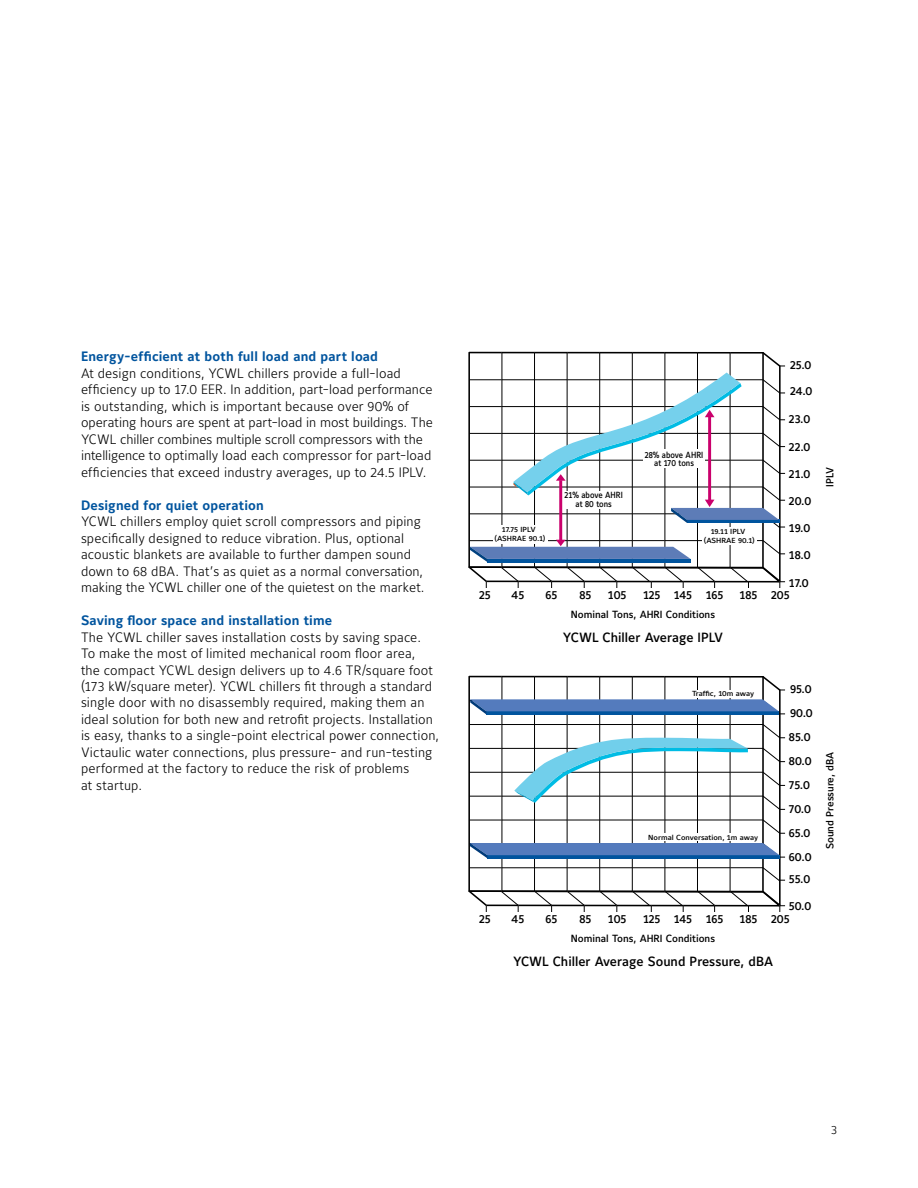
<style>
.page{position:relative;width:918px;height:1188px;background:#fff}
.page>*{position:absolute;margin:0;border:0;box-sizing:border-box;transform-origin:0 0}
.t1{font:300 13.5px/16.5px "Maurea Jci Lf ML";letter-spacing:.01em;color:#000}
.t2{font:700 13.5px "Maurea Jci Lf ML";letter-spacing:.01em;color:#00549e}
.t3{font:500 13.2px "Maurea Jci Lf ML";color:#000}
.t4{font:300 12px "Maurea Jci Lf ML";color:#000}
.t5{font:500 11.85px/24px "Maurea Jci Lf ML";color:#000}
.t6{font:500 10.35px "Maurea Jci Lf ML";color:#000}
.t7{font:500 8.85px/8.9px "Maurea Jci Lf ML";color:#000;text-align:center;scale:.9 1}
.t8{font:500 7.35px/8.9px "Maurea Jci Lf ML";letter-spacing:-.005em;color:#000;text-align:center;scale:1.08 1}
</style>
<div class="page">
<svg style="left:468px;top:675px;width:313px;height:215px"></svg>
<hr style="left:469px;top:700px;width:294px;height:1px;background:#000">
<hr style="left:469px;top:724px;width:294px;height:1px;background:#000">
<hr style="left:469px;top:748px;width:294px;height:1px;background:#000">
<hr style="left:469px;top:772px;width:294px;height:1px;background:#000">
<hr style="left:469px;top:796px;width:294px;height:1px;background:#000">
<hr style="left:469px;top:820px;width:294px;height:1px;background:#000">
<hr style="left:469px;top:844px;width:294px;height:1px;background:#000">
<hr style="left:469px;top:867px;width:294px;height:1px;background:#000">
<hr style="left:502px;top:677px;width:1px;height:215px;background:#000">
<hr style="left:534px;top:677px;width:1px;height:215px;background:#000">
<hr style="left:567px;top:677px;width:1px;height:215px;background:#000">
<hr style="left:599px;top:677px;width:1px;height:215px;background:#000">
<hr style="left:632px;top:677px;width:1px;height:215px;background:#000">
<hr style="left:665px;top:677px;width:1px;height:215px;background:#000">
<hr style="left:697px;top:677px;width:1px;height:215px;background:#000">
<hr style="left:730px;top:677px;width:1px;height:215px;background:#000">
<svg style="left:468px;top:890px;width:317px;height:22px"></svg>
<hr style="left:762px;top:677px;width:2px;height:215px;background:#000">
<svg style="left:470px;top:699px;width:315px;height:183px"></svg>
<div style="left:652px;top:833px;width:105px;height:8px;background:#fff"></div>
<div style="left:670px;top:690px;width:89px;height:8px;background:#fff"></div>
<svg style="left:468px;top:351px;width:313px;height:22px"></svg>
<hr style="left:502px;top:353px;width:1px;height:215px;background:#000">
<hr style="left:534px;top:353px;width:1px;height:215px;background:#000">
<hr style="left:567px;top:353px;width:1px;height:215px;background:#000">
<hr style="left:599px;top:353px;width:1px;height:215px;background:#000">
<hr style="left:632px;top:353px;width:1px;height:215px;background:#000">
<hr style="left:665px;top:353px;width:1px;height:215px;background:#000">
<hr style="left:697px;top:353px;width:1px;height:215px;background:#000">
<hr style="left:730px;top:353px;width:1px;height:215px;background:#000">
<hr style="left:762px;top:353px;width:2px;height:215px;background:#000">
<svg style="left:468px;top:373px;width:317px;height:215px"></svg>
<div style="left:563px;top:491px;width:63px;height:18px;background:#fff"></div>
<p class="t2" style="left:81px;top:348px;width:299px">Energy-efficient at both full load and part load</p>
<p class="t1" style="left:81px;top:364px;width:353px">At design conditions, YCWL chillers provide a full-load efficiency up to 17.0 EER. In addition, part-load performance is outstanding, which is important because over 90% of operating hours are spent at part-load in most buildings. The YCWL chiller combines multiple scroll compressors with the intelligence to optimally load each compressor for part-load efficiencies that exceed industry averages, up to 24.5 IPLV.</p>
<p class="t2" style="left:81px;top:497px;width:184px">Designed for quiet operation</p>
<p class="t1" style="left:81px;top:513px;width:345px">YCWL chillers employ quiet scroll compressors and piping specifically designed to reduce vibration. Plus, optional acoustic blankets are available to further dampen sound down to 68 dBA. That’s as quiet as a normal conversation, making the YCWL chiller one of the quietest on the market.</p>
<p class="t2" style="left:81px;top:612px;width:253px">Saving floor space and installation time</p>
<p class="t1" style="left:81px;top:628px;width:360px">The YCWL chiller saves installation costs by saving space.<br>To make the most of limited mechanical room floor area,<br>the compact YCWL design delivers up to 4.6 TR/square foot (173 kW/square meter). YCWL chillers fit through a standard single door with no disassembly required, making them an ideal solution for both new and retrofit projects. Installation is easy, thanks to a single-point electrical power connection, Victaulic water connections, plus pressure- and run-testing performed at the factory to reduce the risk of problems<br>at startup.</p>
<p class="t5" style="left:790px;top:353px;width:23px">25.0</p>
<p class="t5" style="left:790px;top:379px;width:24px">24.0</p>
<p class="t8" style="left:495px;top:525px;width:49px">17.75 IPLV (ASHRAE 90.1)</p>
<p class="t7" style="left:565px;top:491px;width:66px">21% above AHRI at 80 tons</p>
<p class="t7" style="left:645px;top:450px;width:67px">28% above AHRI at 170 tons</p>
<p class="t8" style="left:704px;top:527px;width:49px">19.11 IPLV (ASHRAE 90.1)</p>
<p class="t5" style="left:789px;top:407px;width:23px">23.0</p>
<p class="t5" style="left:789px;top:435px;width:23px">22.0</p>
<p class="t5" style="left:789px;top:462px;width:23px">21.0</p>
<p class="t5" style="left:789px;top:489px;width:24px">20.0</p>
<p class="t5" style="left:789px;top:516px;width:23px">19.0</p>
<p class="t5" style="left:789px;top:543px;width:23px">18.0</p>
<p class="t5" style="left:789px;top:571px;width:21px">17.0</p>
<p class="t5" style="left:479px;top:583px;width:13px">25</p>
<p class="t5" style="left:512px;top:583px;width:14px">45</p>
<p class="t5" style="left:545px;top:583px;width:13px">65</p>
<p class="t5" style="left:579px;top:583px;width:13px">85</p>
<p class="t5" style="left:608px;top:583px;width:20px">105</p>
<p class="t5" style="left:643px;top:583px;width:82px">125 145 165</p>
<p class="t5" style="left:740px;top:583px;width:51px">185 205</p>
<p class="t6" style="left:571px;top:608px;width:146px">Nominal Tons, AHRI Conditions</p>
<p class="t3" style="left:563px;top:629px;width:162px">YCWL Chiller Average IPLV</p>
<p class="t6" style="left:824px;top:487px;width:21px;rotate:-90deg">IPLV</p>
<p class="t5" style="left:479px;top:907px;width:13px">25</p>
<p class="t5" style="left:512px;top:907px;width:14px">45</p>
<p class="t5" style="left:545px;top:907px;width:13px">65</p>
<p class="t8" style="left:692px;top:689px;width:59px">Traffic, 10m away</p>
<p class="t8" style="left:648px;top:833px;width:103px">Normal Conversation, 1m away</p>
<p class="t5" style="left:790px;top:677px;width:23px">95.0</p>
<p class="t5" style="left:790px;top:701px;width:24px">90.0</p>
<p class="t5" style="left:789px;top:725px;width:23px">85.0</p>
<p class="t5" style="left:789px;top:749px;width:24px">80.0</p>
<p class="t5" style="left:789px;top:773px;width:23px">75.0</p>
<p class="t5" style="left:789px;top:797px;width:24px">70.0</p>
<p class="t5" style="left:789px;top:821px;width:24px">65.0<br>60.0</p>
<p class="t5" style="left:789px;top:867px;width:23px">55.0</p>
<p class="t5" style="left:789px;top:894px;width:24px">50.0</p>
<p class="t5" style="left:579px;top:907px;width:13px">85</p>
<p class="t5" style="left:608px;top:907px;width:20px">105</p>
<p class="t5" style="left:643px;top:907px;width:82px">125 145 165</p>
<p class="t5" style="left:740px;top:907px;width:51px">185 205</p>
<p class="t6" style="left:571px;top:932px;width:146px">Nominal Tons, AHRI Conditions</p>
<p class="t3" style="left:513px;top:953px;width:261px">YCWL Chiller Average Sound Pressure, dBA</p>
<p class="t6" style="left:824px;top:849px;width:99px;rotate:-90deg">Sound Pressure, dBA</p>
<p class="t4" style="left:831px;top:1122px;width:7px">3</p>
</div>
